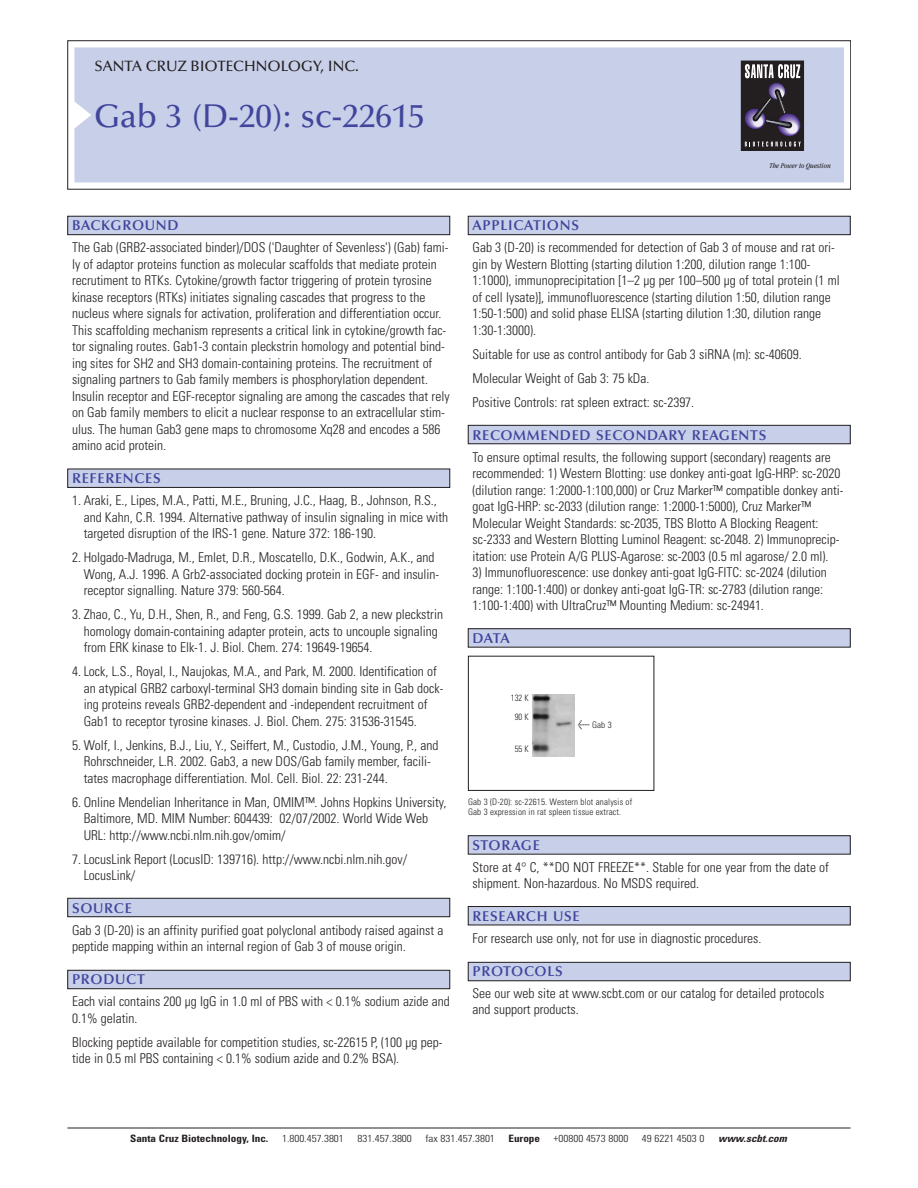
<style>
.page{position:relative;width:918px;height:1188px;background:#fff}
.page>*{position:absolute;margin:0;border:0;box-sizing:border-box;transform-origin:0 0}
.t1{font:500 33px "Optima";color:#41459c}
.t2{font:500 15px "Optima";color:#231f20}
.t3{font:600 14.25px "Optima";letter-spacing:.05em;color:#41459c}
.t4{font:300 condensed 13.5px/16.5px "Univers";color:#231f20}
.t5{font:300 condensed 10.2px "Univers";color:#231f20;scale:1.1 1}
.t6{font:700 condensed 10.2px "Univers";color:#231f20;scale:1.1 1}
.t7{font:italic 700 condensed 10.2px "Univers";color:#231f20;scale:1.1 1}
.t8{font:300 condensed 9px/10.5px "Univers";letter-spacing:.015em;color:#231f20}
.t9{font:300 condensed 9px/18.5px "Univers";letter-spacing:.015em;color:#231f20;text-align:center;scale:.95 1}
.t10{font:italic condensed 7.5px "Garamond";color:#231f20}
.s1{font-family:"Meta Plus";font-weight:400;font-stretch:normal;font-size:10.5px}
</style>
<div class="page">
<div style="left:468px;top:216px;width:382px;height:19px;background:#c7cfe9"></div>
<div style="left:468px;top:216px;width:382px;height:19px;border:1px solid #231f20"></div>
<div style="left:468px;top:425px;width:382px;height:19px;background:#c7cfe9"></div>
<div style="left:468px;top:425px;width:382px;height:19px;border:1px solid #231f20"></div>
<div style="left:468px;top:962px;width:382px;height:19px;background:#c7cfe9"></div>
<div style="left:468px;top:962px;width:382px;height:19px;border:1px solid #231f20"></div>
<div style="left:468px;top:907px;width:382px;height:18px;background:#c7cfe9"></div>
<div style="left:468px;top:906px;width:382px;height:19px;border:1px solid #231f20"></div>
<div style="left:468px;top:836px;width:382px;height:18px;background:#c7cfe9"></div>
<div style="left:468px;top:835px;width:382px;height:19px;border:1px solid #231f20"></div>
<div style="left:468px;top:629px;width:382px;height:18px;background:#c7cfe9"></div>
<div style="left:468px;top:628px;width:382px;height:19px;border:1px solid #231f20"></div>
<div style="left:74px;top:47px;width:770px;height:135px;background:#c7cfe9"></div>
<div style="left:741px;top:61px;width:62px;height:89px;background:#231f20"></div>
<div style="left:741px;top:61px;width:63px;height:90px;border:1px solid #231f20"></div>
<svg style="left:741px;top:64px;width:64px;height:83px"></svg>
<hr style="left:68px;top:1128px;width:782px;height:1px;background:#231f20">
<div style="left:468px;top:656px;width:186px;height:135px;border:1px solid #231f20"></div>
<img style="left:532px;top:695px;width:42px;height:61px">
<div style="left:68px;top:216px;width:382px;height:19px;background:#c7cfe9"></div>
<div style="left:68px;top:216px;width:382px;height:19px;border:1px solid #231f20"></div>
<div style="left:68px;top:469px;width:382px;height:18px;background:#c7cfe9"></div>
<div style="left:68px;top:469px;width:382px;height:19px;border:1px solid #231f20"></div>
<div style="left:68px;top:898px;width:382px;height:19px;background:#c7cfe9"></div>
<div style="left:68px;top:898px;width:382px;height:19px;border:1px solid #231f20"></div>
<div style="left:68px;top:970px;width:382px;height:19px;background:#c7cfe9"></div>
<div style="left:68px;top:970px;width:382px;height:19px;border:1px solid #231f20"></div>
<p class="t2" style="left:94px;top:60px;width:266px">SANTA CRUZ BIOTECHNOLOGY, INC.</p>
<h1 class="t1" style="left:94px;top:103px;width:332px">Gab 3 (D-20): sc-22615</h1>
<p class="t10" style="left:769px;top:163px;width:63px">The Power to Question</p>
<p class="t3" style="left:72px;top:220px;width:108px">BACKGROUND</p>
<p class="t4" style="left:72px;top:241px;width:379px">The Gab (GRB2-associated binder)/DOS ('Daughter of Sevenless') (Gab) fami&shy;ly of adaptor proteins function as molecular scaffolds that mediate protein recrutiment to RTKs. Cytokine/growth factor triggering of protein tyrosine kinase receptors (RTKs) initiates signaling cascades that progress to the nucleus where signals for activation, proliferation and differentiation occur.<br>This scaffolding mechanism represents a critical link in cytokine/growth fac&shy;tor signaling routes. Gab1-3 contain pleckstrin homology and potential bind&shy;ing sites for SH2 and SH3 domain-containing proteins. The recruitment of signaling partners to Gab family members is phosphorylation dependent.<br>Insulin receptor and EGF-receptor signaling are among the cascades that rely on Gab family members to elicit a nuclear response to an extracellular stim&shy;ulus. The human Gab3 gene maps to chromosome Xq28 and encodes a 586 amino acid protein.</p>
<p class="t3" style="left:72px;top:472px;width:90px">REFERENCES</p>
<p class="t4" style="left:84px;top:493px;width:366px;text-indent:-12px">1. Araki, E., Lipes, M.A., Patti, M.E., Bruning, J.C., Haag, B., Johnson, R.S., and Kahn, C.R. 1994. Alternative pathway of insulin signaling in mice with targeted disruption of the IRS-1 gene. Nature 372: 186-190.</p>
<p class="t4" style="left:84px;top:550px;width:357px;text-indent:-12px">2. Holgado-Madruga, M., Emlet, D.R., Moscatello, D.K., Godwin, A.K., and<br>Wong, A.J. 1996. A Grb2-associated docking protein in EGF- and insulin&shy;receptor signalling. Nature 379: 560-564.</p>
<p class="t4" style="left:84px;top:607px;width:361px;text-indent:-12px">3. Zhao, C., Yu, D.H., Shen, R., and Feng, G.S. 1999. Gab 2, a new pleckstrin homology domain-containing adapter protein, acts to uncouple signaling from ERK kinase to Elk-1. J. Biol. Chem. 274: 19649-19654.</p>
<p class="t4" style="left:84px;top:664px;width:361px;text-indent:-12px">4. Lock, L.S., Royal, I., Naujokas, M.A., and Park, M. 2000. Identification of an atypical GRB2 carboxyl-terminal SH3 domain binding site in Gab dock&shy;ing proteins reveals GRB2-dependent and -independent recruitment of Gab1 to receptor tyrosine kinases. J. Biol. Chem. 275: 31536-31545.</p>
<p class="t4" style="left:84px;top:738px;width:356px;text-indent:-12px">5. Wolf, I., Jenkins, B.J., Liu, Y., Seiffert, M., Custodio, J.M., Young, P., and<br>Rohrschneider, L.R. 2002. Gab3, a new DOS/Gab family member, facili&shy;tates macrophage differentiation. Mol. Cell. Biol. 22: 231-244.</p>
<p class="t4" style="left:84px;top:795px;width:364px;text-indent:-12px">6. Online Mendelian Inheritance in Man, OMIM™. Johns Hopkins University,<br>Baltimore, MD. MIM Number: 604439: 02/07/2002. World Wide Web<br>URL: http://www.ncbi.nlm.nih.gov/omim/</p>
<p class="t4" style="left:84px;top:852px;width:325px;text-indent:-12px">7. LocusLink Report (LocusID: 139716). http://www.ncbi.nlm.nih.gov/<br>LocusLink/</p>
<p class="t3" style="left:72px;top:902px;width:61px">SOURCE</p>
<p class="t4" style="left:72px;top:923px;width:373px">Gab 3 (D-20) is an affinity purified goat polyclonal antibody raised against a peptide mapping within an internal region of Gab 3 of mouse origin.</p>
<p class="t3" style="left:72px;top:974px;width:74px">PRODUCT</p>
<p class="t4" style="left:72px;top:995px;width:379px">Each vial contains 200 µg IgG in 1.0 ml of PBS with &lt; 0.1% sodium azide and<br>0.1% gelatin.</p>
<p class="t4" style="left:72px;top:1035px;width:372px">Blocking peptide available for competition studies, sc-22615 P, (100 µg pep&shy;tide in 0.5 ml PBS containing &lt; 0.1% sodium azide and 0.2% BSA).</p>
<p class="t3" style="left:473px;top:220px;width:108px">APPLICATIONS</p>
<p class="t4" style="left:473px;top:241px;width:369px">Gab 3 (D-20) is recommended for detection of Gab 3 of mouse and rat ori&shy;gin by Western Blotting (starting dilution 1:200, dilution range 1:100- 1:1000), immunoprecipitation [1–2 µg per 100–500 µg of total protein (1 ml of cell lysate)], immunofluorescence (starting dilution 1:50, dilution range 1:50-1:500) and solid phase ELISA (starting dilution 1:30, dilution range 1:30-1:3000).</p>
<p class="t4" style="left:473px;top:343px;width:331px;line-height:24px">Suitable for use as control antibody for Gab 3 siRNA (m): sc-40609.<br>Molecular Weight of Gab 3: 75 kDa.<br>Positive Controls: rat spleen extract: sc-2397.</p>
<p class="t3" style="left:473px;top:429px;width:295px">RECOMMENDED SECONDARY REAGENTS</p>
<p class="t4" style="left:473px;top:450px;width:372px">To ensure optimal results, the following support (secondary) reagents are recommended: 1) Western Blotting: use donkey anti-goat IgG-HRP: sc-2020 (dilution range: 1:2000-1:100,000) or Cruz Marker™ compatible donkey anti&shy;goat IgG-HRP: sc-2033 (dilution range: 1:2000-1:5000), Cruz Marker™ Molecular Weight Standards: sc-2035, TBS Blotto A Blocking Reagent: sc-2333 and Western Blotting Luminol Reagent: sc-2048. 2) Immunoprecip&shy;itation: use Protein A/G PLUS-Agarose: sc-2003 (0.5 ml agarose/ 2.0 ml).</p>
<p class="t4" style="left:473px;top:565px;width:356px">3) Immunofluorescence: use donkey anti-goat IgG-FITC: sc-2024 (dilution range: 1:100-1:400) or donkey anti-goat IgG-TR: sc-2783 (dilution range:<br>1:100-1:400) with UltraCruz™ Mounting Medium: sc-24941.</p>
<p class="t3" style="left:473px;top:632px;width:39px">DATA</p>
<p class="t9" style="left:511px;top:690px;width:20px">132 K<br>90 K</p>
<p class="t9" style="left:515px;top:740px;width:16px">55 K</p>
<p class="t8" style="left:578px;top:720px;width:35px"><span class="s1">&lt;</span> Gab 3</p>
<p class="t8" style="left:468px;top:797px;width:166px">Gab 3 (D-20): sc-22615. Western blot analysis of<br>Gab 3 expression in rat spleen tissue extract.</p>
<p class="t3" style="left:473px;top:839px;width:69px">STORAGE</p>
<p class="t4" style="left:473px;top:860px;width:358px">Store at 4° C, **DO NOT FREEZE**. Stable for one year from the date of shipment. Non-hazardous. No MSDS required.</p>
<p class="t3" style="left:473px;top:910px;width:109px">RESEARCH USE</p>
<p class="t4" style="left:473px;top:931px;width:290px">For research use only, not for use in diagnostic procedures.</p>
<p class="t3" style="left:473px;top:965px;width:92px">PROTOCOLS</p>
<p class="t4" style="left:473px;top:986px;width:353px">See our web site at www.scbt.com or our catalog for detailed protocols and support products.</p>
<p class="t6" style="left:130px;top:1135px;width:127px">Santa Cruz Biotechnology, Inc.</p>
<p class="t5" style="left:282px;top:1135px;width:58px">1.800.457.3801</p>
<p class="t5" style="left:357px;top:1135px;width:51px">831.457.3800</p>
<p class="t5" style="left:425px;top:1135px;width:65px">fax 831.457.3801</p>
<p class="t6" style="left:508px;top:1135px;width:30px">Europe</p>
<p class="t5" style="left:554px;top:1135px;width:69px">+00800 4573 8000</p>
<p class="t5" style="left:642px;top:1135px;width:58px">49 6221 4503 0</p>
<p class="t7" style="left:718px;top:1135px;width:66px">www.scbt.com</p>
</div>
